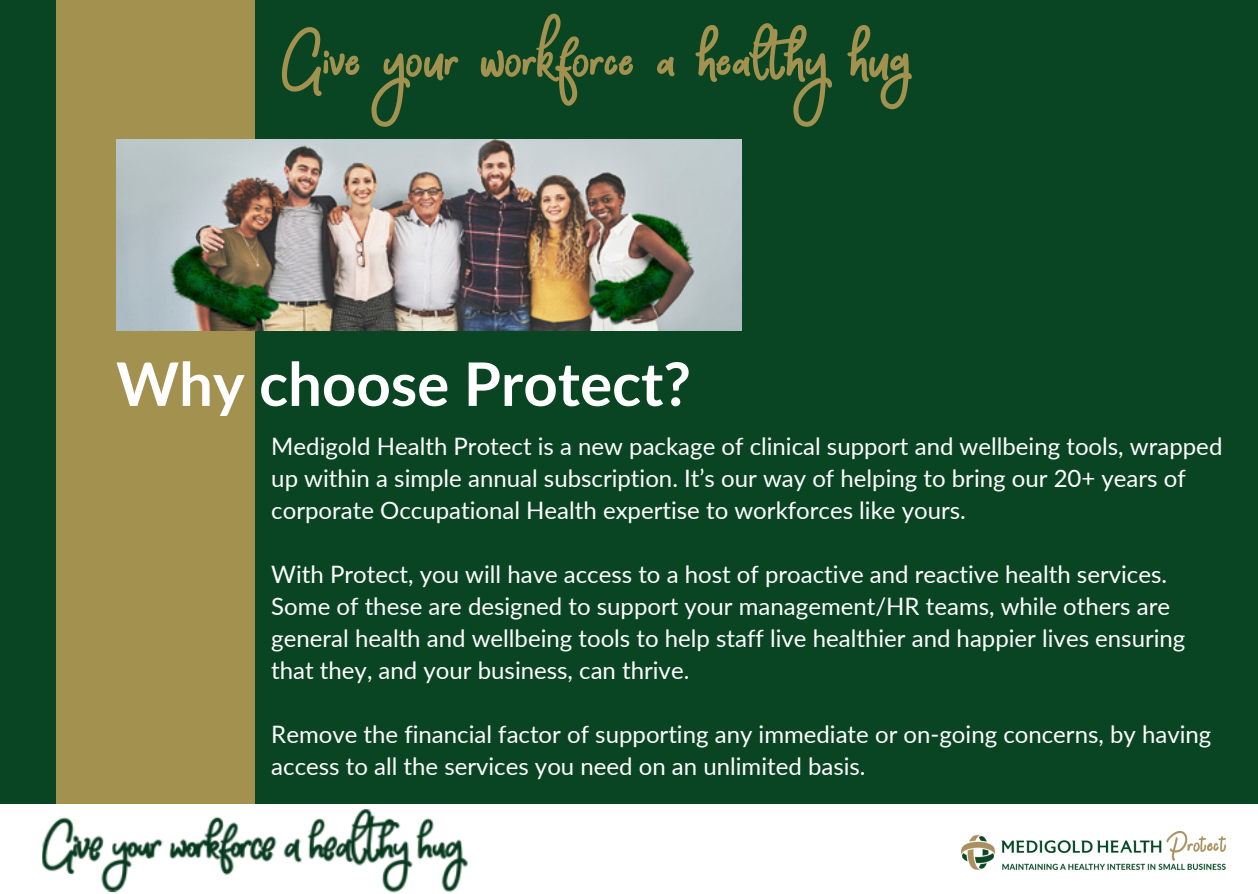
<style>
.page{position:relative;width:1258px;height:894px;background:#fff}
.page>*{position:absolute;margin:0;border:0;box-sizing:border-box;transform-origin:0 0}
.t1{font:69.3px "Candyhouse";color:#a3924f}
.t2{font:700 60px "Lato";color:#fff}
.t3{font:24px/32.1px "Lato";color:#fff}
</style>
<div class="page">
<div style="left:0;top:0;width:1258px;height:804px;background:#094523"></div>
<img style="left:962px;top:831px;width:263px;height:38px">
<div style="left:56px;top:0;width:198px;height:804px;background:#a3924f"></div>
<img style="left:116px;top:139px;width:626px;height:191px">
<img style="left:42px;top:796px;width:426px;height:97px">
<h1 class="t1" style="left:281px;top:15px;width:632px">Give your workforce a healthy hug</h1>
<h2 class="t2" style="left:116px;top:346px;width:576px">Why choose Protect?</h2>
<p class="t3" style="left:271px;top:429px;width:952px">Medigold Health Protect is a new package of clinical support and wellbeing tools, wrapped up within a simple annual subscription. It’s our way of helping to bring our 20+ years of corporate Occupational Health expertise to workforces like yours.</p>
<p class="t3" style="left:271px;top:557px;width:915px">With Protect, you will have access to a host of proactive and reactive health services.<br>Some of these are designed to support your management/HR teams, while others are general health and wellbeing tools to help staff live healthier and happier lives ensuring that they, and your business, can thrive.</p>
<p class="t3" style="left:271px;top:717px;width:941px">Remove the financial factor of supporting any immediate or on-going concerns, by having access to all the services you need on an unlimited basis.</p>
</div>
